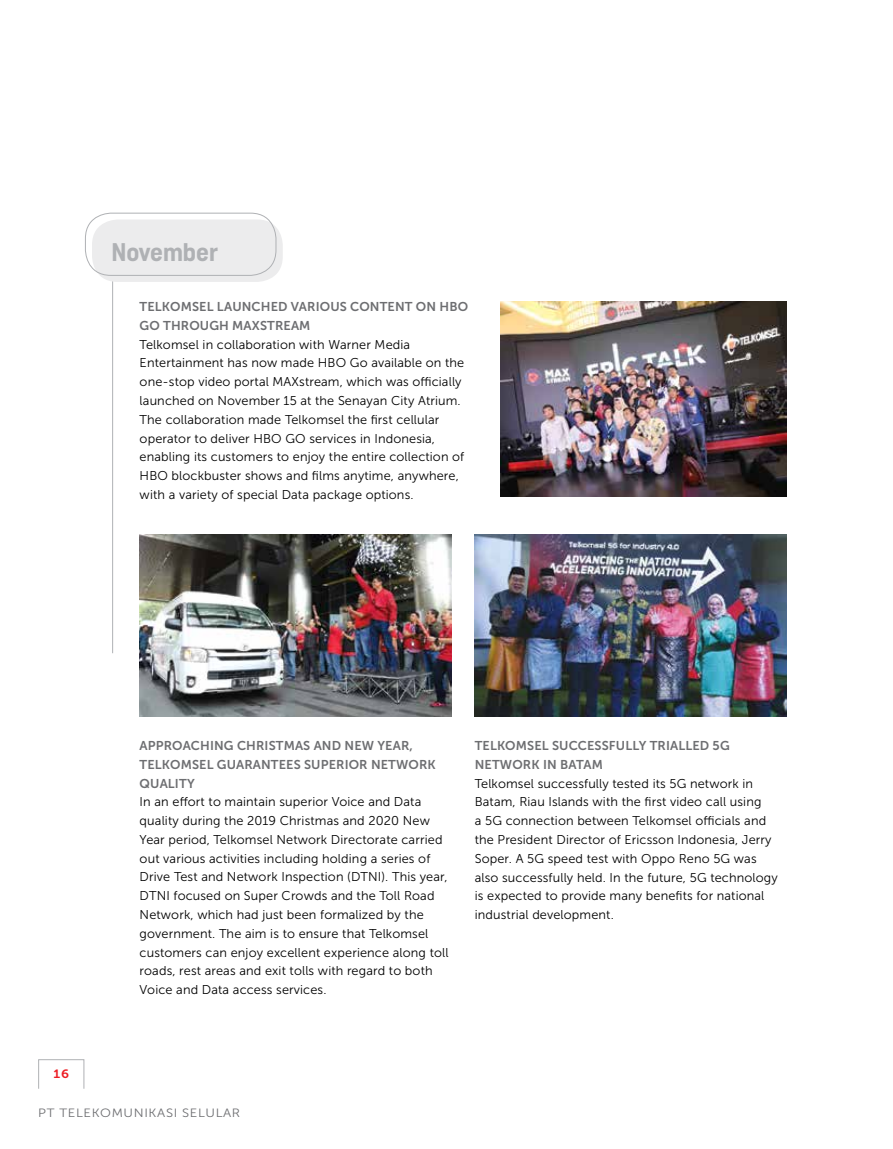
<style>
.page{position:relative;width:893px;height:1149px;background:#fff}
.page>*{position:absolute;margin:0;border:0;box-sizing:border-box;transform-origin:0 0}
.t1{font:700 25.5px "Uniform Condensed";color:#afb1b4}
.t2{font:12.75px/18.8px "Museo Sans 300";letter-spacing:.01em;color:#000}
.t3{font:12.75px "Museo Sans 700";letter-spacing:.01em;color:#6d6e71}
.t4{font:12px "Museo Sans 300";letter-spacing:.05em;color:#6d6e71;scale:1.1 1}
.t5{font:12px "Museo Sans 700";color:#ed1d24;scale:1.1 1}
</style>
<div class="page">
<div style="left:38px;top:1058px;width:46px;height:30px;border:1px solid #afb1b4"></div>
<hr style="left:112px;top:251px;width:1px;height:402px;background:#afb1b4">
<div style="left:92px;top:219px;width:191px;height:63px;background:#ececed;border-radius:26px"></div>
<div style="left:85px;top:213px;width:191px;height:63px;border:1px solid #afb1b4;border-radius:26px"></div>
<img style="left:500px;top:301px;width:287px;height:195px">
<img style="left:140px;top:534px;width:312px;height:182px">
<img style="left:475px;top:534px;width:312px;height:182px">
<h1 class="t1" style="left:111px;top:237px;width:108px">November</h1>
<p class="t3" style="left:140px;top:299px;width:9px">TELK</p>
<p class="t3" style="left:170px;top:299px;width:20px">OMSEL</p>
<p class="t3" style="left:217px;top:299px;width:84px">LAUNCH ED VAR</p>
<p class="t3" style="left:316px;top:299px;width:153px">IOUS CONTENT ON H BO</p>
<p class="t3" style="left:140px;top:318px;width:172px">GO TH ROUGH MAXSTREAM</p>
<p class="t2" style="left:140px;top:335px;width:326px">Telkomsel in collaboration with Warner Media Entertainment has now made HBO Go available on the one-stop video portal MAXstream, which was officially launched on November 15 at the Senayan City Atrium.<br>The collaboration made Telkomsel the first cellular operator to deliver HBO GO services in I ndonesia, enabling its customers to enjoy the entire collection of HBO blockbuster shows and films anytime, anywhere, with a variety of special Data package options.</p>
<p class="t3" style="left:140px;top:738px;width:17px">APPR</p>
<p class="t3" style="left:172px;top:738px;width:121px">OACHING CHRISTMAS</p>
<p class="t3" style="left:314px;top:738px;width:10px">AND</p>
<p class="t3" style="left:344px;top:738px;width:50px">NEW YEAR</p>
<p class="t3" style="left:410px;top:738px;width:5px">,</p>
<p class="t3" style="left:140px;top:757px;width:9px">TELK</p>
<p class="t3" style="left:170px;top:757px;width:20px">OMSEL</p>
<p class="t3" style="left:217px;top:757px;width:10px">GUARAN</p>
<p class="t3" style="left:271px;top:757px;width:16px">TEES</p>
<p class="t3" style="left:304px;top:757px;width:17px">SUPER</p>
<p class="t3" style="left:345px;top:757px;width:84px">IOR NETWORK</p>
<p class="t3" style="left:140px;top:775px;width:20px">QUAL</p>
<p class="t3" style="left:175px;top:775px;width:20px">ITY</p>
<p class="t2" style="left:140px;top:792px;width:310px">I n an effort to maintain superior Voice and Data quality during the 2019 Christmas and 2020 New Year period, Telkomsel N etwork Directorate carried out various activities including holding a series of Drive Test and N etwork I nspection (DTNI). This year, DTNI focused on Super Crowds and the Toll Road<br>N etwork, which had just been formalized by the government. The aim is to ensure that Telkomsel customers can enjoy excellent experience along toll roads, rest areas and exit tolls with regard to both Voice and Data access services.</p>
<p class="t3" style="left:475px;top:738px;width:9px">TELK</p>
<p class="t3" style="left:505px;top:738px;width:20px">OMSEL</p>
<p class="t3" style="left:552px;top:738px;width:17px">SUCCESSFULLY</p>
<p class="t3" style="left:650px;top:738px;width:80px">TRIALLED 5G</p>
<p class="t3" style="left:475px;top:757px;width:119px">NETWORK IN BATAM</p>
<p class="t2" style="left:475px;top:773px;width:304px">Telkomsel successfully tested its 5G network in Batam, Riau Islands with the first video call using<br>a 5G connection between Telkomsel officials and the President Director of Ericsson I ndonesia, Jerry Soper. A 5G speed test with Oppo Reno 5G was also successfully held. I n the future, 5G technology is expected to provide many benefits for national industrial development.</p>
<p class="t5" style="left:54px;top:1067px;width:15px">16</p>
<p class="t4" style="left:38px;top:1106px;width:185px">PT Telekomunikasi Selular</p>
</div>
